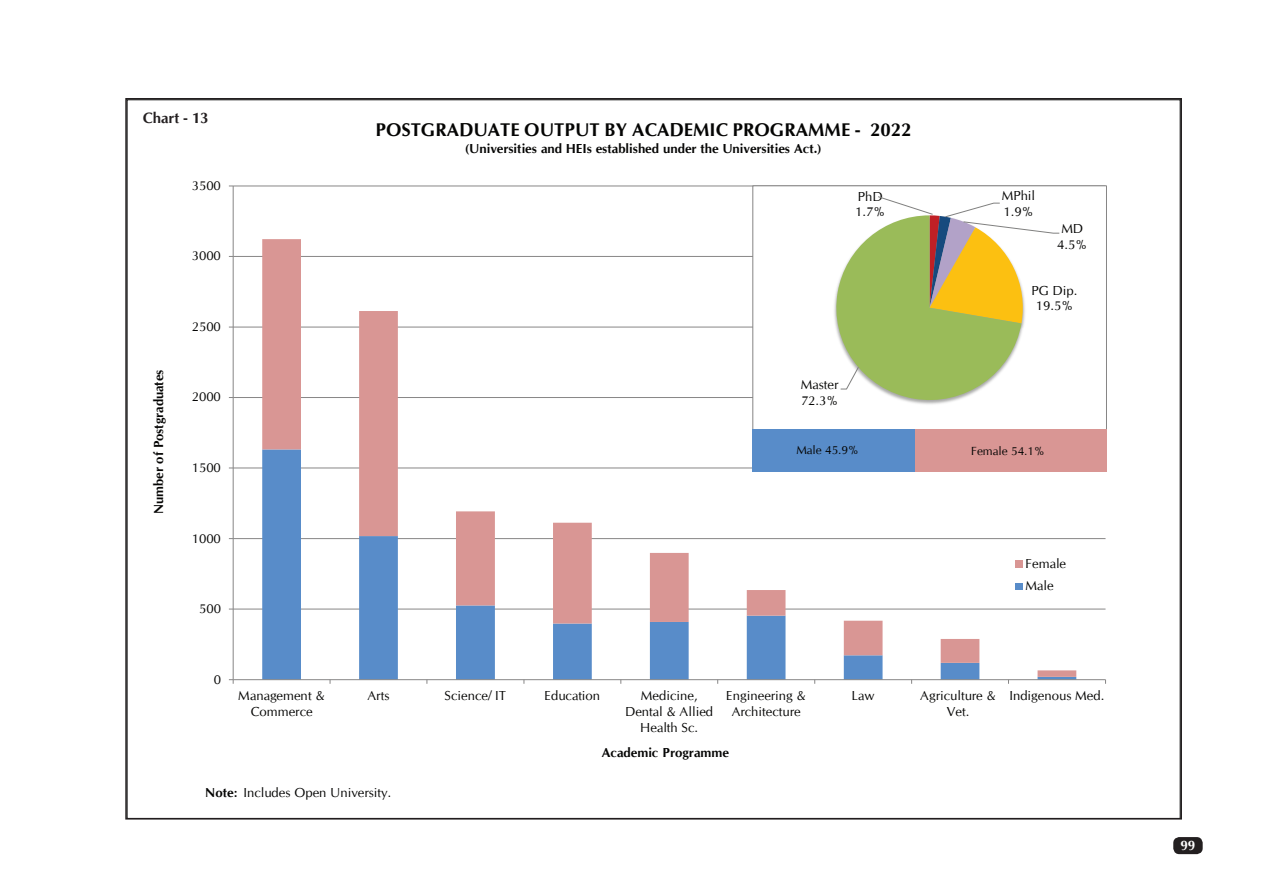
<style>
.page{position:relative;width:1263px;height:893px;background:#fff}
.page>*{position:absolute;margin:0;border:0;box-sizing:border-box;transform-origin:0 0}
.t1{font:700 18.45px "CG Omega";color:#050504}
.t2{font:700 15px "CG Omega";color:#231f20}
.t3{font:700 13.5px "CG Omega";color:#fff}
.t4{font:700 13.2px "CG Omega";color:#050504}
.t5{font:13.05px/15.8px "CG Omega";color:#050504;text-align:center}
.t6{font:700 13.05px "CG Omega";color:#050504}
.t7{font:11.85px "CG Omega";letter-spacing:-.005em;color:#050504}
.s1{font-weight:700}
.s2{font-family:"Calibri";font-weight:700}
.s3{font-family:"Calibri"}
</style>
<div class="page">
<div style="left:1173px;top:837px;width:30px;height:17px;background:#231f20;border-radius:6px"></div>
<hr style="left:233px;top:185px;width:872px;height:1px;background:#878686">
<hr style="left:233px;top:256px;width:872px;height:1px;background:#878686">
<hr style="left:233px;top:327px;width:872px;height:1px;background:#878686">
<hr style="left:233px;top:397px;width:872px;height:1px;background:#878686">
<hr style="left:233px;top:467px;width:872px;height:1px;background:#878686">
<hr style="left:233px;top:538px;width:872px;height:1px;background:#878686">
<hr style="left:233px;top:609px;width:872px;height:1px;background:#878686">
<svg style="left:262px;top:239px;width:814px;height:438px"></svg>
<hr style="left:233px;top:186px;width:1px;height:494px;background:#878686">
<hr style="left:233px;top:679px;width:872px;height:1px;background:#878686">
<svg style="left:229px;top:679px;width:5px;height:5px"></svg>
<div style="left:1015px;top:560px;width:7px;height:7px;background:#d99694"></div>
<div style="left:1015px;top:583px;width:7px;height:7px;background:#588cc9"></div>
<div style="left:753px;top:186px;width:353px;height:244px;background:#fff"></div>
<div style="left:752px;top:185px;width:355px;height:245px;border:1px solid #878686"></div>
<svg style="left:834px;top:196px;width:226px;height:208px"></svg>
<div style="left:753px;top:430px;width:162px;height:42px;background:#588cc9"></div>
<div style="left:915px;top:430px;width:192px;height:42px;background:#d99694"></div>
<p class="t2" style="left:143px;top:109px;width:67px">Chart - 13</p>
<p class="t5" style="left:192px;top:178px;width:31px">3500</p>
<p class="t5" style="left:192px;top:248px;width:31px">3000</p>
<p class="t4" style="left:150px;top:514px;width:146px;rotate:-90deg">Number of Postgraduates</p>
<p class="t5" style="left:192px;top:319px;width:31px">2500</p>
<p class="t5" style="left:192px;top:389px;width:31px">2000</p>
<p class="t5" style="left:192px;top:460px;width:31px">1500</p>
<p class="t5" style="left:192px;top:530px;width:31px">1000</p>
<p class="t5" style="left:199px;top:601px;width:23px">500</p>
<p class="t1" style="left:375px;top:118px;width:538px">POSTGRADUATE OUTPUT BY ACADEMIC PROGRAMME - 2022</p>
<p class="t6" style="left:466px;top:140px;width:357px">(Universities and HEIs established under the Universities Act.)</p>
<p class="t5" style="left:855px;top:188px;width:31px;text-align:left">PhD<br>1.7%</p>
<p class="t5" style="left:1002px;top:188px;width:35px;text-align:left">MPhil<br>1.9%</p>
<p class="t5" style="left:801px;top:377px;width:39px;text-align:left">Master<br>72.3%</p>
<p class="t5" style="left:1057px;top:221px;width:31px">MD<br>4.5%</p>
<p class="t5" style="left:1031px;top:282px;width:47px">PG Dip.<br>19.5%</p>
<p class="t7" style="left:796px;top:443px;width:64px">Male 45.9%</p>
<p class="t7" style="left:971px;top:444px;width:75px">Female 54.1%</p>
<p class="t5" style="left:1025px;top:553px;width:42px;line-height:22.2px;text-align:left">Female<br>Male</p>
<p class="t5" style="left:214px;top:671px;width:9px">0</p>
<p class="t5" style="left:238px;top:688px;width:88px">Management &amp;<br>Commerce</p>
<p class="t5" style="left:367px;top:688px;width:23px">Arts</p>
<p class="t5" style="left:445px;top:688px;width:63px">Science/ IT</p>
<p class="t5" style="left:544px;top:688px;width:57px">Education</p>
<p class="t5" style="left:625px;top:688px;width:90px">Medicine,<br>Dental &amp; Allied<br>Health Sc.</p>
<p class="t5" style="left:726px;top:688px;width:81px">Engineering &amp;<br>Architecture</p>
<p class="t5" style="left:851px;top:688px;width:25px">Law</p>
<p class="t5" style="left:920px;top:688px;width:77px">Agriculture &amp;<br>Vet.</p>
<p class="t5" style="left:1009px;top:688px;width:96px">Indigenous Med.</p>
<p class="t6" style="left:602px;top:744px;width:129px">Academic Programme</p>
<p class="t5" style="left:205px;top:784px;width:187px"><span class="s1">Note</span><span class="s2">:</span> Includes Open University<span class="s3">.</span></p>
<p class="t3" style="left:1180px;top:836px;width:16px">99</p>
</div>
